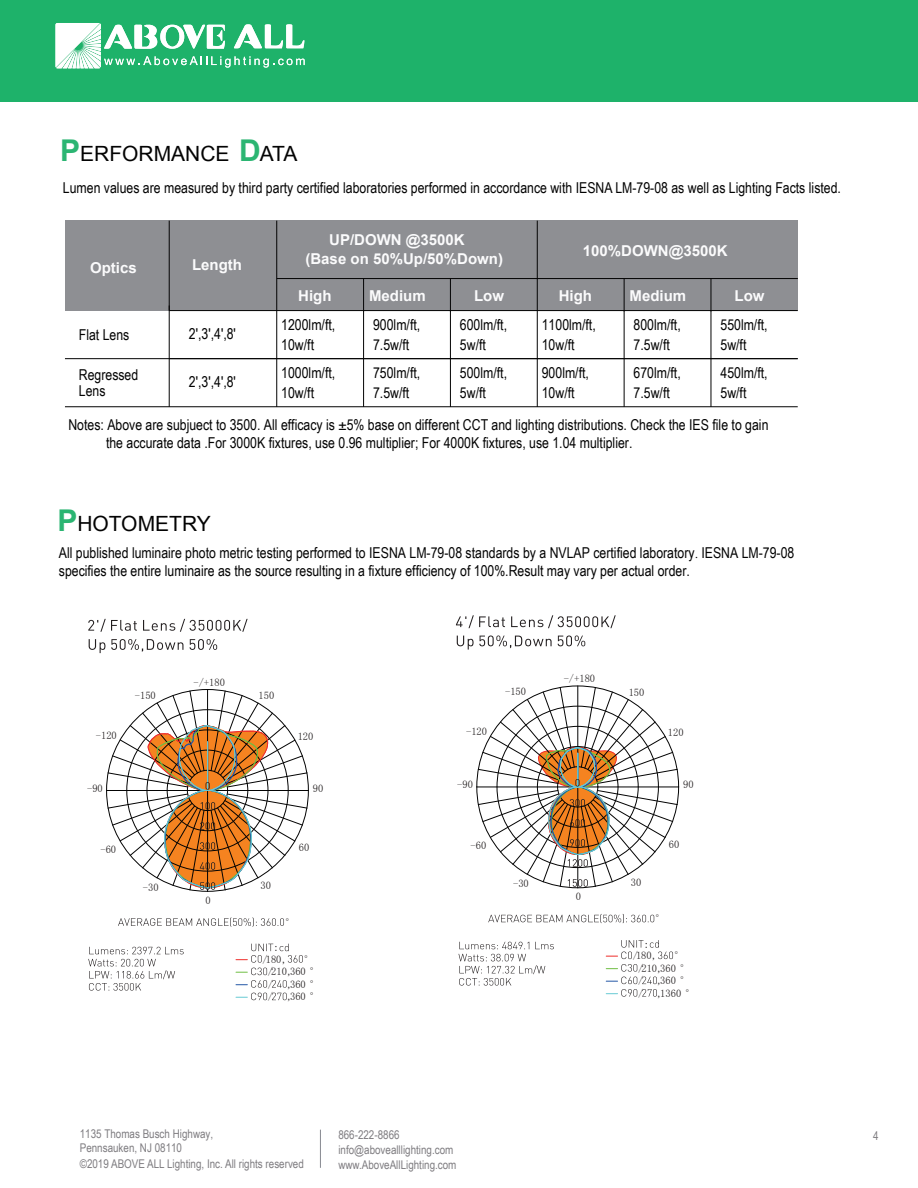
<style>
.page{position:relative;width:918px;height:1188px;background:#fff}
.page>*{position:absolute;margin:0;border:0;box-sizing:border-box;transform-origin:0 0}
.t1{font:21px "Arial";color:#030303}
.t2{font:15px/19.4px "Arial Narrow";color:#030303}
.t3{font:700 15px/19.5px "Arial";color:#fbfbfc}
.t4{font:12px/15px "Arial Narrow";color:#7e7c80}
.t5{font:300 10.5px "DINOT";color:#231f20}
.t6{font:10.5px "FZMHJW GB1 0";color:#231f20}
.t7{font:10.5px "Biome W04 Light G Bpc EUC H";color:#231f20}
.t8{font:10.5px "Sim Sun";color:#231f20}
.s1{font-weight:700;font-size:30px;color:#2bb572}
.s2{font-family:"Adobe Song Std";font-weight:300}
.s3{font-family:"Biome W04 Light G Bpc EUC H";font-weight:400}
.s4{font-family:"FZMHJW GB1 0";font-weight:400}
</style>
<div class="page">
<div style="left:0;top:0;width:918px;height:102px;background:#1eb26a"></div>
<svg style="left:56px;top:23px;width:249px;height:45px"></svg>
<hr style="left:320px;top:1130px;width:1px;height:38px;background:#8e9097">
<div style="left:66px;top:220px;width:732px;height:91px;background:#8e8f93"></div>
<svg style="left:118px;top:917px;width:166px;height:10px"></svg>
<svg style="left:236px;top:944px;width:67px;height:56px"></svg>
<svg style="left:88px;top:947px;width:96px;height:44px"></svg>
<svg style="left:88px;top:619px;width:160px;height:13px"></svg>
<svg style="left:89px;top:639px;width:128px;height:14px"></svg>
<svg style="left:106px;top:689px;width:203px;height:203px"></svg>
<svg style="left:488px;top:914px;width:166px;height:9px"></svg>
<svg style="left:476px;top:685px;width:203px;height:203px"></svg>
<svg style="left:606px;top:940px;width:67px;height:57px"></svg>
<svg style="left:459px;top:942px;width:95px;height:44px"></svg>
<svg style="left:456px;top:615px;width:160px;height:13px"></svg>
<svg style="left:457px;top:635px;width:128px;height:15px"></svg>
<h1 class="t1" style="left:60px;top:140px;width:239px"><span class="s1">P</span>ERFORMANCE <span class="s1">D</span>ATA</h1>
<p class="t2" style="left:63px;top:178px;width:780px">Lumen values are measured by third party certified laboratories performed in accordance with IESNA LM-79-08 as well as Lighting Facts listed.</p>
<p class="t3" style="left:90px;top:259px;width:48px">Optics</p>
<p class="t3" style="left:192px;top:255px;width:51px">Length</p>
<p class="t2" style="left:79px;top:325px;width:52px">Flat Lens</p>
<p class="t2" style="left:189px;top:324px;width:49px">2',3',4',8'</p>
<p class="t2" style="left:189px;top:372px;width:49px">2',3',4',8'</p>
<p class="t2" style="left:79px;top:367px;width:61px;line-height:15.1px">Regressed<br>Lens</p>
<p class="t3" style="left:305px;top:230px;width:199px;text-indent:24px">UP/DOWN @3500K (Base on 50%Up/50%Down)</p>
<p class="t3" style="left:583px;top:241px;width:146px">100%DOWN@3500K</p>
<p class="t3" style="left:298px;top:286px;width:35px">High</p>
<p class="t3" style="left:369px;top:286px;width:58px">Medium</p>
<p class="t3" style="left:474px;top:286px;width:31px">Low</p>
<p class="t3" style="left:559px;top:286px;width:35px">High</p>
<p class="t3" style="left:630px;top:286px;width:58px">Medium</p>
<p class="t3" style="left:735px;top:286px;width:31px">Low</p>
<p class="t2" style="left:281px;top:315px;width:56px">1200lm/ft,<br>10w/ft</p>
<p class="t2" style="left:542px;top:315px;width:56px">1100lm/ft,<br>10w/ft</p>
<p class="t2" style="left:281px;top:363px;width:56px">1000lm/ft,<br>10w/ft</p>
<p class="t2" style="left:542px;top:363px;width:49px">900lm/ft,<br>10w/ft</p>
<p class="t2" style="left:373px;top:315px;width:49px">900lm/ft,<br>7.5w/ft</p>
<p class="t2" style="left:634px;top:315px;width:49px">800lm/ft,<br>7.5w/ft</p>
<p class="t2" style="left:373px;top:363px;width:49px">750lm/ft,<br>7.5w/ft</p>
<p class="t2" style="left:634px;top:363px;width:49px">670lm/ft,<br>7.5w/ft</p>
<p class="t2" style="left:460px;top:315px;width:49px">600lm/ft,<br>5w/ft</p>
<p class="t2" style="left:721px;top:315px;width:49px">550lm/ft,<br>5w/ft</p>
<p class="t2" style="left:460px;top:363px;width:49px">500lm/ft,<br>5w/ft</p>
<p class="t2" style="left:721px;top:363px;width:49px">450lm/ft,<br>5w/ft</p>
<p class="t2" style="left:106px;top:415px;width:664px;line-height:18px;text-indent:-38px">Notes: Above are subjuect to 3500. All efficacy is ±5% base on different CCT and lighting distributions. Check the IES file to gain the accurate data .For 3000K fixtures, use 0.96 multiplier; For 4000K fixtures, use 1.04 multiplier.</p>
<h1 class="t1" style="left:57px;top:510px;width:155px"><span class="s1">P</span>HOTOMETRY</h1>
<p class="t2" style="left:59px;top:543px;width:737px;line-height:18px">All published luminaire photo metric testing performed to IESNA LM-79-08 standards by a NVLAP certified laboratory<span class="s2">.</span> IESNA LM-79-08 specifies the entire luminaire as the source resulting in a fixture efficiency of 100%.Result may vary per actual order.</p>
<p class="t5" style="left:135px;top:690px;width:22px">-150</p>
<p class="t5" style="left:193px;top:677px;width:33px">-/+180</p>
<p class="t5" style="left:259px;top:690px;width:17px">150</p>
<p class="t5" style="left:505px;top:686px;width:22px">-150</p>
<p class="t5" style="left:564px;top:673px;width:33px">-/+180</p>
<p class="t5" style="left:629px;top:687px;width:17px">150</p>
<p class="t5" style="left:96px;top:730px;width:22px">-120</p>
<p class="t5" style="left:298px;top:731px;width:17px">120</p>
<p class="t5" style="left:466px;top:726px;width:22px">-120</p>
<p class="t5" style="left:668px;top:727px;width:17px">120</p>
<p class="t5" style="left:87px;top:782px;width:17px">-90</p>
<p class="t5" style="left:313px;top:783px;width:12px">90</p>
<p class="t5" style="left:457px;top:779px;width:17px">-90</p>
<p class="t5" style="left:683px;top:779px;width:12px">90</p>
<p class="t5" style="left:100px;top:844px;width:17px">-60</p>
<p class="t5" style="left:299px;top:842px;width:12px">60</p>
<p class="t5" style="left:471px;top:840px;width:17px">-60</p>
<p class="t5" style="left:669px;top:839px;width:12px">60</p>
<p class="t5" style="left:143px;top:882px;width:17px">-30</p>
<p class="t5" style="left:261px;top:880px;width:12px">30</p>
<p class="t5" style="left:513px;top:878px;width:17px">-30</p>
<p class="t5" style="left:631px;top:877px;width:12px">30</p>
<p class="t5" style="left:206px;top:895px;width:7px">0</p>
<p class="t5" style="left:576px;top:891px;width:7px">0</p>
<p class="t6" style="left:285px;top:917px;width:12px">°</p>
<p class="t6" style="left:655px;top:913px;width:12px">°</p>
<p class="t8" style="left:274px;top:942px;width:7px">:</p>
<p class="t5" style="left:262px;top:954px;width:26px"><span class="s3">/</span>180<span class="s3">,</span></p>
<p class="t6" style="left:304px;top:954px;width:12px">°</p>
<p class="t5" style="left:268px;top:966px;width:53px"><span class="s3">/</span>210<span class="s3">,</span>360 <span class="s4">°</span></p>
<p class="t7" style="left:268px;top:979px;width:7px">/</p>
<p class="t5" style="left:287px;top:979px;width:34px"><span class="s3">,</span>360 <span class="s4">°</span></p>
<p class="t7" style="left:268px;top:991px;width:7px">/</p>
<p class="t5" style="left:287px;top:991px;width:34px"><span class="s3">,</span>360 <span class="s4">°</span></p>
<p class="t8" style="left:644px;top:939px;width:7px">:</p>
<p class="t5" style="left:633px;top:950px;width:26px"><span class="s3">/</span>180<span class="s3">,</span></p>
<p class="t6" style="left:674px;top:950px;width:12px">°</p>
<p class="t5" style="left:638px;top:963px;width:53px"><span class="s3">/</span>210<span class="s3">,</span>360 <span class="s4">°</span></p>
<p class="t7" style="left:638px;top:975px;width:7px">/</p>
<p class="t5" style="left:658px;top:975px;width:34px"><span class="s3">,</span>360 <span class="s4">°</span></p>
<p class="t7" style="left:638px;top:988px;width:7px">/</p>
<p class="t5" style="left:658px;top:988px;width:39px"><span class="s3">,</span>1360 <span class="s4">°</span></p>
<p class="t4" style="left:80px;top:1126px;width:135px;line-height:14.4px">1135 Thomas Busch Highway,<br>Pennsauken, NJ 08110</p>
<p class="t4" style="left:80px;top:1155px;width:226px">©2019 ABOVE ALL Lighting, Inc. All rights reserved</p>
<p class="t4" style="left:338px;top:1127px;width:120px">866-222-8866 info@abovealllighting.com www.AboveAllLighting.com</p>
<p class="t4" style="left:873px;top:1128px;width:7px">4</p>
</div>
